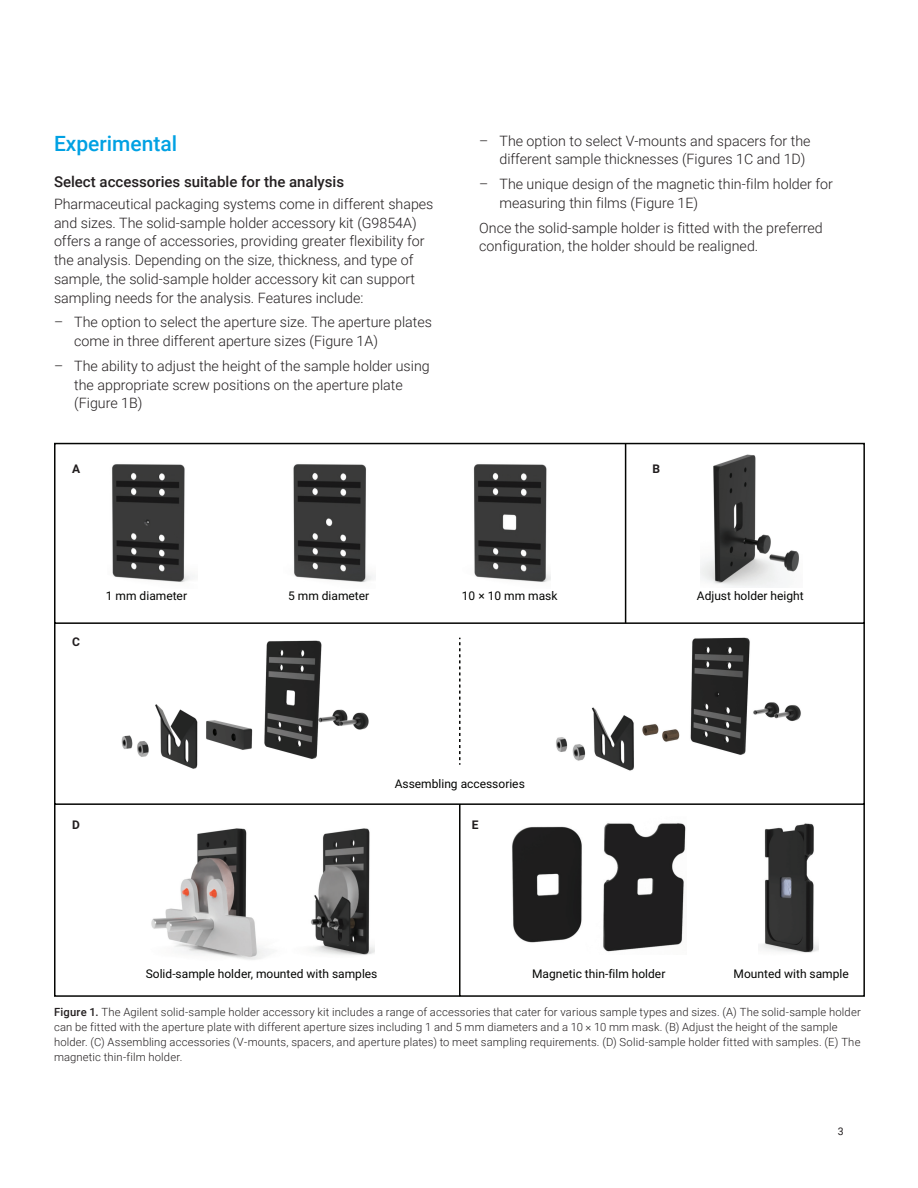
<style>
.page{position:relative;width:918px;height:1188px;background:#fff}
.page>*{position:absolute;margin:0;border:0;box-sizing:border-box;transform-origin:0 0}
.Header_1{font:500 21px "Roboto";color:#00a1e3}
.Header_2{font:500 15px "Roboto";color:#231f20}
.Text{font:300 14.25px/18.8px "Roboto";color:#231f20}
.t1{font:12px "Roboto";color:#040503}
.t2{font:700 12px "Roboto";color:#211d1e}
.t3{font:300 11.25px/15px "Roboto";letter-spacing:.015em;color:#231f20}
.t4{font:10.5px "Roboto";color:#231f20}
.s1{font-weight:500}
</style>
<div class="page">
<svg style="left:54px;top:443px;width:811px;height:554px"></svg>
<svg style="left:459px;top:642px;width:2px;height:123px"></svg>
<hr style="left:625px;top:444px;width:1px;height:179px;background:#040503">
<p class="Header_1" style="left:54px;top:129px;width:125px">Experimental</p>
<p class="Header_2" style="left:54px;top:172px;width:292px">Select accessories suitable for the analysis</p>
<p class="Text" style="left:54px;top:194px;width:381px">Pharmaceutical packaging systems come in different shapes and sizes. The solid-sample holder accessory kit (G9854A) offers a range of accessories, providing greater flexibility for the analysis. Depending on the size, thickness, and type of sample, the solid-sample holder accessory kit can support sampling needs for the analysis. Features include:</p>
<p class="Text" style="left:74px;top:312px;width:359px;text-indent:-20px">– The option to select the aperture size. The aperture plates come in three different aperture sizes (Figure 1A)</p>
<p class="Text" style="left:74px;top:356px;width:357px;text-indent:-20px">– The ability to adjust the height of the sample holder using the appropriate screw positions on the aperture plate (Figure 1B)</p>
<p class="t2" style="left:72px;top:460px;width:10px">A</p>
<p class="Text" style="left:500px;top:131px;width:313px;text-indent:-20px">– The option to select V-mounts and spacers for the different sample thicknesses (Figures 1C and 1D)</p>
<p class="Text" style="left:500px;top:174px;width:335px;text-indent:-20px">– The unique design of the magnetic thin-film holder for measuring thin films (Figure 1E)</p>
<p class="Text" style="left:479px;top:218px;width:345px">Once the solid-sample holder is fitted with the preferred configuration, the holder should be realigned.</p>
<p class="t2" style="left:652px;top:460px;width:9px">B</p>
<p class="t2" style="left:72px;top:634px;width:9px">C</p>
<p class="t1" style="left:106px;top:587px;width:83px">1 mm diameter</p>
<p class="t1" style="left:288px;top:587px;width:83px">5 mm diameter</p>
<p class="t1" style="left:462px;top:587px;width:97px">10 × 10 mm mask</p>
<p class="t1" style="left:697px;top:587px;width:108px">Adjust holder height</p>
<p class="t2" style="left:72px;top:817px;width:9px">D</p>
<p class="t1" style="left:395px;top:775px;width:132px">Assembling accessories</p>
<p class="t2" style="left:472px;top:817px;width:8px">E</p>
<p class="t1" style="left:146px;top:965px;width:233px">Solid-sample holder, mounted with samples</p>
<p class="t1" style="left:532px;top:965px;width:135px">Magnetic thin-film holder</p>
<p class="t1" style="left:734px;top:965px;width:117px">Mounted with sample</p>
<p class="t3" style="left:54px;top:1004px;width:808px"><span class="s1">Figure 1.</span> The Agilent solid-sample holder accessory kit includes a range of accessories that cater for various sample types and sizes. (A) The solid-sample holder can be fitted with the aperture plate with different aperture sizes including 1 and 5 mm diameters and a 10 × 10 mm mask. (B) Adjust the height of the sample holder. (C) Assembling accessories (V-mounts, spacers, and aperture plates) to meet sampling requirements. (D) Solid‑sample holder fitted with samples. (E) The magnetic thin-film holder.</p>
<p class="t4" style="left:838px;top:1124px;width:7px">3</p>
</div>
